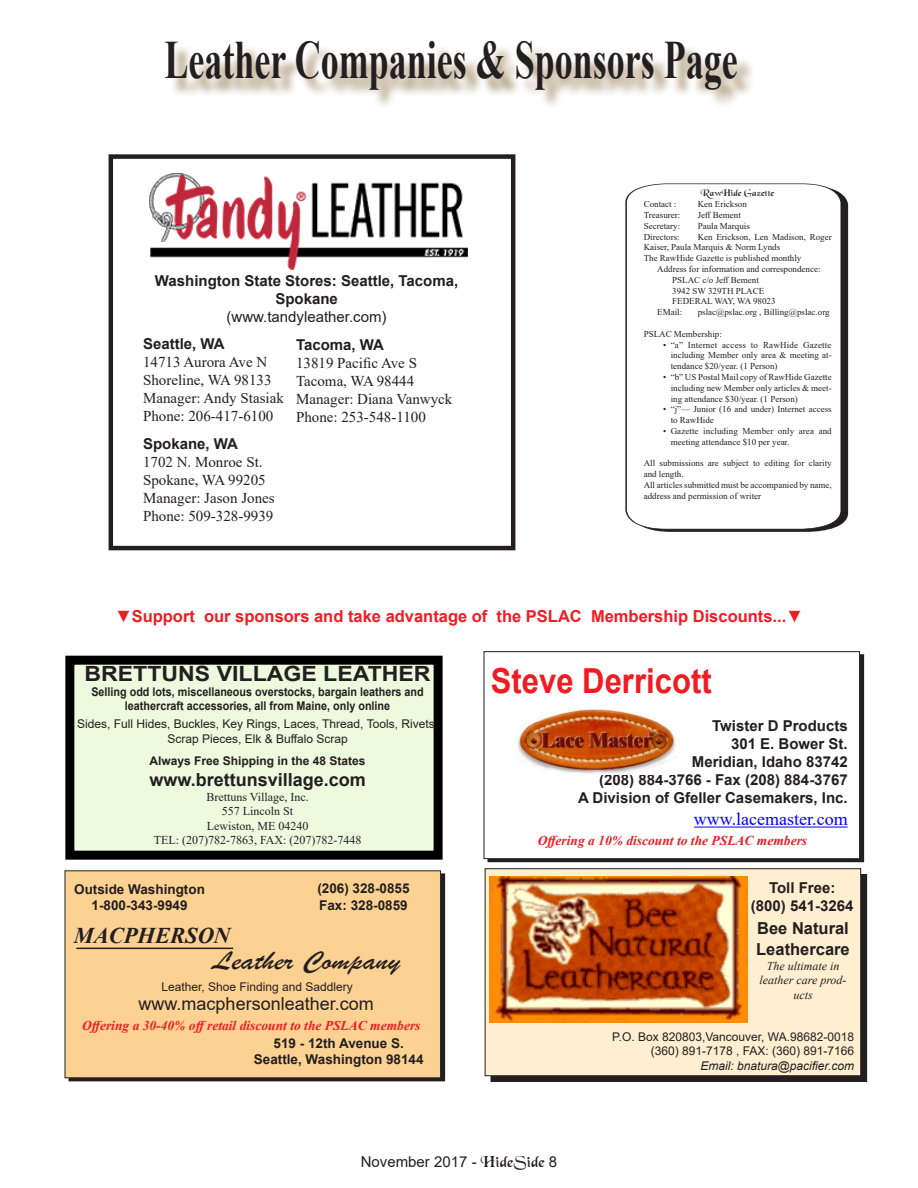
<style>
.page{position:relative;width:918px;height:1188px;background:#fff}
.page>*{position:absolute;margin:0;border:0;box-sizing:border-box;transform-origin:0 0}
.t1{font:700 54px "Times New Roman";color:#231f20;scale:.67 1}
.Body_text{font:700 34.5px "Arial";color:#ee1d23;scale:.9 1}
.Subhead_2{font:27px "Brush Script";color:#231f20;scale:1.2 1}
.Subhead_2-2{font:italic 700 22.5px "Times New Roman";color:#231f20}
.t2{font:700 21px "Arial";color:#231f20;scale:1.1 1}
.t3{font:18px "Arial";color:#231f20}
.t4{font:700 18px "Arial";color:#231f20}
.Subhead_3{font:18px "Times New Roman";color:#00f}
.Subhead_2-3{font:700 16.5px "Arial";color:#ee1d23}
.t5{font:700 16.5px/21.6px "Arial";color:#231f20}
.t6{font:15px "Times New Roman";color:#231f20}
.Subhead_3-2{font:700 15px/18px "Arial";color:#231f20;text-align:center}
.t7{font:15px "Arial";color:#231f20}
.Body_text-2{font:700 15px "Arial";color:#231f20}
.Subhead_2-4{font:700 13.5px "Arial";color:#231f20}
.t8{font:italic 700 13.5px "Times New Roman";color:#ee1d23}
.Subhead_2-5{font:12px/14.4px "Arial";color:#231f20;text-align:center}
.t9{font:700 12px/14.4px "Arial";color:#231f20;text-align:center;scale:.9 1}
.t10{font:12px "Times New Roman";color:#231f20}
.t11{font:italic 12px/14.4px "Times New Roman";color:#231f20;text-align:center}
.t12{font:700 12px "Arial";color:#231f20}
.t13{font:italic 12px "Arial";color:#231f20}
.t14{font:9px/10.8px "Times New Roman";color:#231f20}
.t15{font:9px "Black Chance Normal";color:#231f20}
.s1{font-family:"Black Chance Normal"}
</style>
<div class="page">
<div style="left:491px;top:874px;width:376px;height:207px;background:#231f20"></div>
<div style="left:485px;top:869px;width:376px;height:207px;background:#feefd1"></div>
<div style="left:485px;top:868px;width:376px;height:208px;border:1px solid #231f20"></div>
<img style="left:489px;top:876px;width:258px;height:146px">
<div style="left:167px;top:44px;width:587px;height:64px;background:#8f7347;opacity:.75"></div>
<svg style="left:653px;top:195px;width:195px;height:337px;background:#343031"></svg>
<svg style="left:625px;top:183px;width:218px;height:347px"></svg>
<div style="left:65px;top:871px;width:376px;height:207px;background:#fdd192"></div>
<hr style="left:76px;top:948px;width:157px;height:1px;background:#231f20">
<div style="left:484px;top:651px;width:376px;height:208px;border:1px solid #231f20"></div>
<hr style="left:694px;top:827px;width:154px;height:1px;background:#00f">
<img style="left:517px;top:708px;width:159px;height:66px">
<div style="left:65px;top:656px;width:378px;height:204px;background:#edfade;border:9px solid #000"></div>
<div style="left:109px;top:154px;width:406px;height:396px;border:4px solid #231f20"></div>
<img style="left:149px;top:174px;width:318px;height:95px">
<p class="t1" style="left:165px;top:21px;width:857px">Leather Companies &amp; Sponsors Page</p>
<p class="Subhead_3-2" style="left:155px;top:272px;width:305px">Washington State Stores: Seattle, Tacoma,<br>Spokane</p>
<p class="t7" style="left:227px;top:307px;width:162px">(www.tandyleather.com)</p>
<p class="Subhead_3-2" style="left:143px;top:335px;width:83px">Seattle, WA</p>
<p class="t6" style="left:143px;top:351px;width:126px">14713 Aurora Ave N</p>
<p class="t6" style="left:143px;top:369px;width:130px">Shoreline, WA 98133</p>
<p class="t6" style="left:143px;top:387px;width:142px">Manager: Andy Stasiak</p>
<p class="t6" style="left:143px;top:405px;width:132px">Phone: 206-417-6100</p>
<p class="Subhead_3-2" style="left:143px;top:435px;width:97px">Spokane, WA</p>
<p class="t6" style="left:143px;top:451px;width:121px">1702 N. Monroe St.</p>
<p class="t6" style="left:143px;top:469px;width:124px">Spokane, WA 99205</p>
<p class="t6" style="left:143px;top:487px;width:133px">Manager: Jason Jones</p>
<p class="t6" style="left:143px;top:505px;width:132px">Phone: 509-328-9939</p>
<p class="Subhead_3-2" style="left:296px;top:336px;width:90px">Tacoma, WA</p>
<p class="t6" style="left:296px;top:352px;width:122px">13819 Pacific Ave S</p>
<p class="t6" style="left:296px;top:370px;width:120px">Tacoma, WA 98444</p>
<p class="t6" style="left:296px;top:388px;width:158px">Manager: Diana Vanwyck</p>
<p class="t6" style="left:296px;top:406px;width:131px">Phone: 253-548-1100</p>
<p class="t15" style="left:701px;top:188px;width:75px">RawHide Gazette</p>
<p class="t14" style="left:644px;top:198px;width:34px">Contact :</p>
<p class="t14" style="left:698px;top:198px;width:51px">Ken Erickson</p>
<p class="t14" style="left:644px;top:209px;width:38px">Treasurer:</p>
<p class="t14" style="left:698px;top:209px;width:45px">Jeff Bement</p>
<p class="t14" style="left:644px;top:220px;width:38px">Secretary:</p>
<p class="t14" style="left:698px;top:220px;width:54px">Paula Marquis</p>
<p class="t14" style="left:644px;top:231px;width:37px">Directors:</p>
<p class="t14" style="left:644px;top:231px;width:190px;text-indent:54px">Ken Erickson, Len Madison, Roger<br>Kaiser, Paula Marquis &amp; Norm Lynds</p>
<p class="t14" style="left:644px;top:252px;width:159px">The RawHide Gazette is published monthly</p>
<p class="t14" style="left:657px;top:263px;width:165px">Address for information and correspondence:</p>
<p class="t14" style="left:672px;top:274px;width:88px">PSLAC c/o Jeff Bement</p>
<p class="t14" style="left:672px;top:285px;width:94px">3942 SW 329TH PLACE</p>
<p class="t14" style="left:672px;top:296px;width:105px">FEDERAL WAY, WA 98023</p>
<p class="t14" style="left:657px;top:306px;width:27px">EMail:</p>
<p class="t14" style="left:698px;top:306px;width:133px">pslac@pslac.org , Billing@pslac.org</p>
<p class="t14" style="left:644px;top:328px;width:80px">PSLAC Membership:</p>
<p class="t14" style="left:671px;top:339px;width:163px;text-align:justify;text-indent:-8px">• “a” Internet access to RawHide Gazette including Member only area &amp; meeting at&shy;tendance $20/year. (1 Person)</p>
<p class="t14" style="left:671px;top:371px;width:163px;text-align:justify;text-indent:-8px">• “b” US Postal Mail copy of RawHide Gazette including new Member only articles &amp; meet&shy;ing attendance $30/year. (1 Person)</p>
<p class="t14" style="left:671px;top:404px;width:163px;text-indent:-8px">• “j”— Junior (16 and under) Internet access to RawHide</p>
<p class="t14" style="left:671px;top:425px;width:163px;text-indent:-8px">• Gazette including Member only area and meeting attendance $10 per year.</p>
<p class="t14" style="left:644px;top:458px;width:190px">All submissions are subject to editing for clarity and length.</p>
<p class="t14" style="left:644px;top:479px;width:190px">All articles submitted must be accompanied by name, address and permission of writer</p>
<p class="Subhead_2-3" style="left:115px;top:605px;width:689px">▼Support our sponsors and take advantage of the PSLAC Membership Discounts...▼</p>
<p class="t2" style="left:85px;top:659px;width:316px">BRETTUNS VILLAGE LEATHER</p>
<p class="t9" style="left:91px;top:685px;width:371px">Selling odd lots, miscellaneous overstocks, bargain leathers and leathercraft accessories, all from Maine, only online</p>
<p class="Subhead_2-5" style="left:77px;top:717px;width:363px">Sides, Full Hides, Buckles, Key Rings, Laces, Thread, Tools, Rivets,<br>Scrap Pieces, Elk &amp; Buffalo Scrap</p>
<p class="t12" style="left:150px;top:752px;width:218px">Always Free Shipping in the 48 States</p>
<p class="t4" style="left:149px;top:767px;width:218px">www.brettunsvillage.com</p>
<p class="t10" style="left:206px;top:788px;width:104px">Brettuns Village, Inc.</p>
<p class="t10" style="left:222px;top:803px;width:73px">557 Lincoln St</p>
<p class="t10" style="left:207px;top:817px;width:103px">Lewiston, ME 04240</p>
<p class="t10" style="left:154px;top:832px;width:209px">TEL: (207)782-7863, FAX: (207)782-7448</p>
<p class="Subhead_2-4" style="left:74px;top:880px;width:132px">Outside Washington</p>
<p class="Subhead_2-4" style="left:92px;top:896px;width:98px">1-800-343-9949</p>
<p class="Subhead_2-4" style="left:317px;top:879px;width:94px">(206) 328-0855</p>
<p class="Subhead_2-4" style="left:319px;top:895px;width:90px">Fax: 328-0859</p>
<p class="Subhead_2-2" style="left:74px;top:920px;width:158px">MACPHERSON</p>
<p class="Subhead_2" style="left:213px;top:944px;width:158px">Leather Company</p>
<p class="Subhead_2-5" style="left:161px;top:980px;width:193px">Leather, Shoe Finding and Saddlery</p>
<p class="t3" style="left:139px;top:992px;width:237px">www.macphersonleather.com</p>
<p class="t8" style="left:82px;top:1016px;width:340px">Offering a 30-40% offretail discount to the PSLAC members</p>
<p class="Subhead_2-4" style="left:274px;top:1034px;width:132px">519 - 12th Avenue S.</p>
<p class="Subhead_2-4" style="left:254px;top:1050px;width:171px">Seattle, Washington 98144</p>
<p class="Body_text" style="left:491px;top:656px;width:247px">Steve Derricott</p>
<p class="Subhead_3-2" style="left:712px;top:717px;width:137px">Twister D Products</p>
<p class="Subhead_3-2" style="left:731px;top:735px;width:118px">301 E. Bower St.</p>
<p class="Subhead_3-2" style="left:692px;top:753px;width:157px">Meridian, Idaho 83742</p>
<p class="Subhead_3-2" style="left:599px;top:771px;width:250px">(208) 884-3766 - Fax (208) 884-3767</p>
<p class="Subhead_3-2" style="left:578px;top:789px;width:271px">A Division of Gfeller Casemakers, Inc.</p>
<p class="Subhead_3" style="left:694px;top:806px;width:155px">www.lacemaster.com</p>
<p class="t8" style="left:538px;top:831px;width:271px">Offering a 10% discount to the PSLAC members</p>
<p class="Body_text-2" style="left:769px;top:877px;width:68px">Toll Free:</p>
<p class="Body_text-2" style="left:751px;top:895px;width:104px">(800) 541-3264</p>
<p class="t5" style="left:756px;top:917px;width:95px">Bee Natural<br>Leathercare</p>
<p class="t11" style="left:759px;top:958px;width:89px">The ultimate in leather care prod&shy;ucts</p>
<p class="Subhead_2-5" style="left:612px;top:1030px;width:243px">P.O. Box 820803,Vancouver, WA.98682-0018</p>
<p class="Subhead_2-5" style="left:651px;top:1044px;width:205px">(360) 891-7178 , FAX: (360) 891-7166</p>
<p class="t13" style="left:700px;top:1058px;width:155px">Email: bnatura@pacifier.com</p>
<h3 class="t7" style="left:361px;top:1151px;width:198px">November 2017 - <span class="s1">HideSide</span> 8</h3>
</div>
